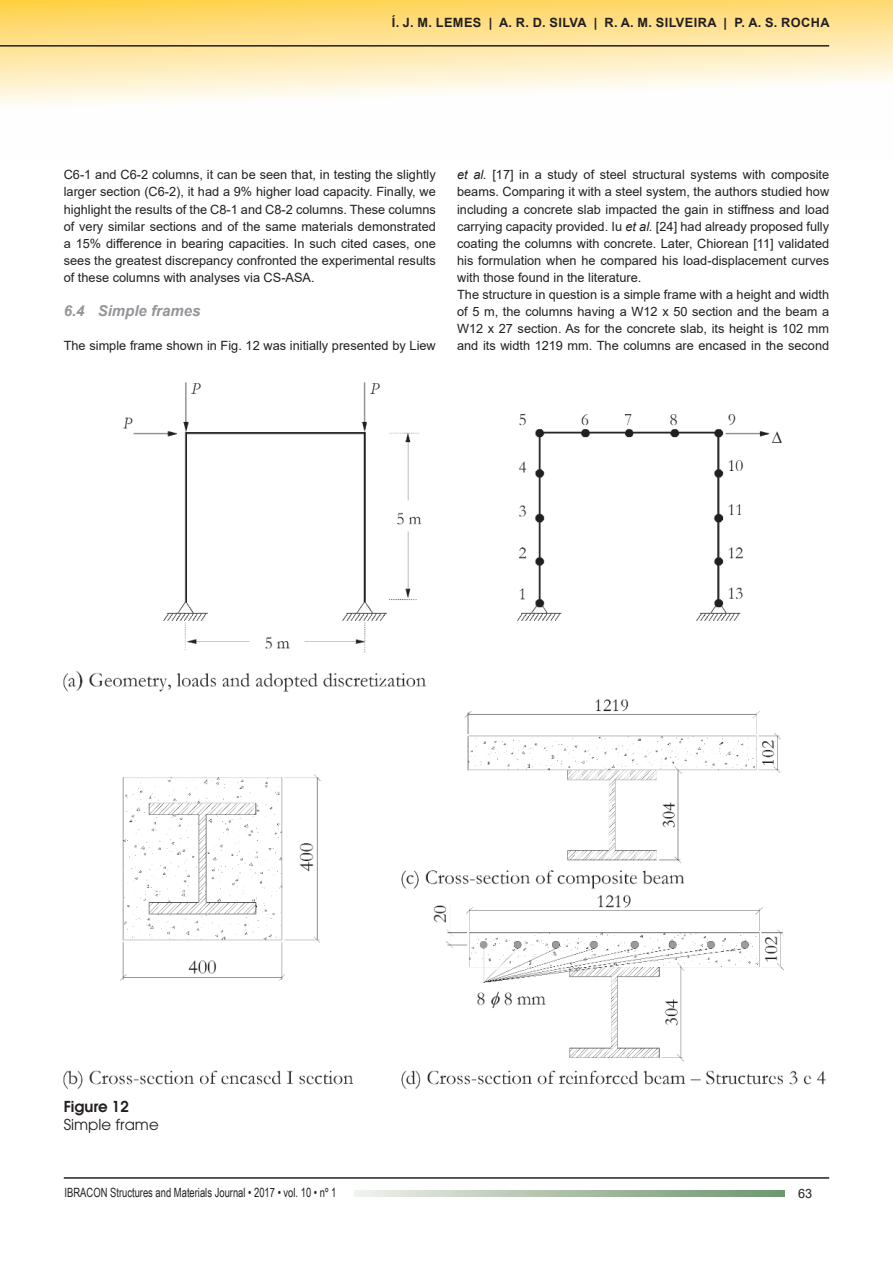
<style>
.page{position:relative;width:893px;height:1263px;background:#fff}
.page>*{position:absolute;margin:0;border:0;box-sizing:border-box;transform-origin:0 0}
.t1{font:italic 700 15px "Arial";color:#939598}
.t2{font:15px "Avant Garde";color:#231f20}
.t3{font:600 15px "Avant Garde";color:#231f20}
.t4{font:12.75px/17.1px "Arial";color:#231f20;text-align:justify}
.t5{font:12.75px "Arial Narrow";color:#231f20;scale:.9 1}
.t6{font:700 12.75px "Arial";letter-spacing:.035em;color:#231f20}
.s1{font-style:italic}
</style>
<div class="page">
<svg style="left:0;top:0;width:893px;height:105px"></svg>
<hr style="left:64px;top:1177px;width:765px;height:2px;background:#231f20">
<hr style="left:0;top:45px;width:829px;height:2px;background:#231f20">
<svg style="left:354px;top:1190px;width:431px;height:6px;background:#acc0aa"></svg>
<img style="left:63px;top:382px;width:763px;height:707px">
<p class="t6" style="left:392px;top:14px;width:439px">Í. J. M. LEMES | A. R. D. SILVA | R. A. M. SILVEIRA | P. A. S. ROCHA</p>
<p class="t4" style="left:64px;top:166px;width:374px">C6-1 and C6-2 columns, it can be seen that, in testing the slightly larger section (C6-2), it had a 9% higher load capacity. Finally, we highlight the results of the C8-1 and C8-2 columns. These columns of very similar sections and of the same materials demonstrated a 15% difference in bearing capacities. In such cited cases, one sees the greatest discrepancy confronted the experimental results of these columns with analyses via CS-ASA.</p>
<p class="t1" style="left:64px;top:300px;width:138px">6.4 Simple frames</p>
<p class="t4" style="left:64px;top:337px;width:374px">The simple frame shown in Fig. 12 was initially presented by Liew</p>
<p class="t4" style="left:457px;top:166px;width:374px;text-align:left"><span class="s1">et al.</span> [17] in a study of steel structural systems with composite beams. Comparing it with a steel system, the authors studied how including a concrete slab impacted the gain in stiffness and load carrying capacity provided. Iu <span class="s1">et al.</span> [24] had already proposed fully coating the columns with concrete. Later, Chiorean [11] validated his formulation when he compared his load-displacement curves with those found in the literature.<br>The structure in question is a simple frame with a height and width of 5 m, the columns having a W12 x 50 section and the beam a W12 x 27 section. As for the concrete slab, its height is 102 mm and its width 1219 mm. The columns are encased in the second</p>
<p class="t3" style="left:64px;top:1097px;width:66px">Figure 12</p>
<p class="t2" style="left:64px;top:1116px;width:96px">Simple frame</p>
<p class="t5" style="left:65px;top:1183px;width:303px">IBRACON Structures and Materials Journal • 2017 • vol. 10 • nº 1</p>
<p class="t4" style="left:798px;top:1185px;width:16px">63</p>
</div>
